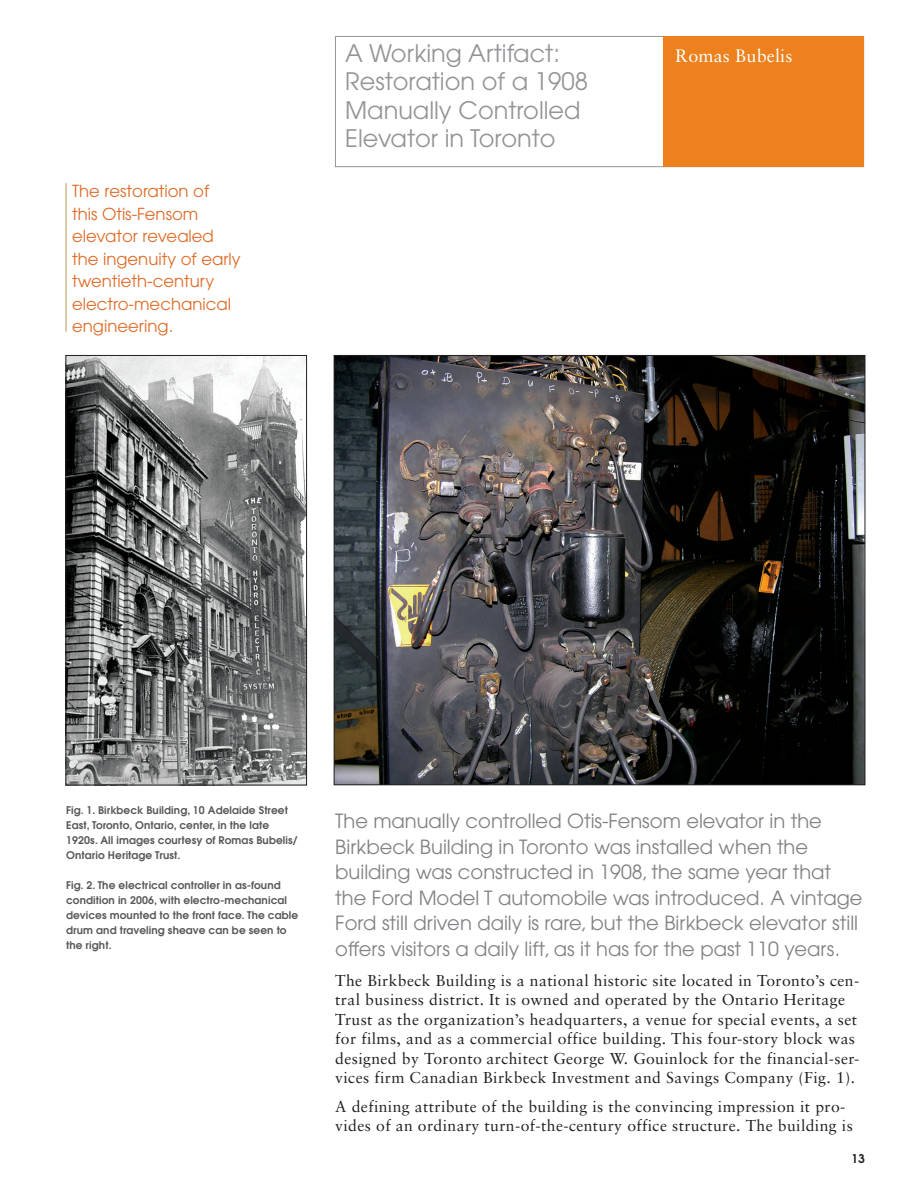
<style>
.page{position:relative;width:919px;height:1189px;background:#fff}
.page>*{position:absolute;margin:0;border:0;box-sizing:border-box;transform-origin:0 0}
.t1{font:24px/28.5px "Avant Garde";color:#939598}
.t2{font:19.5px/25.5px "Avant Garde";color:#808285}
.t3{font:18px "Sabon";letter-spacing:.01em;color:#fff}
.t4{font:16.5px/22.5px "Avant Garde";color:#de6b27}
.t5{font:15.75px/19.5px "Sabon";letter-spacing:.025em;color:#231f20}
.t6{font:600 12px "Avant Garde";color:#231f20}
.t7{font:600 10.5px/15px "Avant Garde";letter-spacing:.01em;color:#57585a}
</style>
<div class="page">
<div style="left:335px;top:36px;width:528px;height:131px;border:1px solid #939598"></div>
<div style="left:663px;top:36px;width:200px;height:131px;background:#ec811e"></div>
<img style="left:336px;top:357px;width:526px;height:425px">
<img style="left:68px;top:357px;width:236px;height:426px">
<div style="left:66px;top:355px;width:240px;height:430px;border:1px solid #231f20"></div>
<hr style="left:66px;top:183px;width:1px;height:148px;background:#b99652">
<p class="t4" style="left:72px;top:180px;width:170px">The restoration of<br>this Otis-Fensom elevator revealed the ingenuity of early twentieth-century electro-mechanical engineering.</p>
<h1 class="t1" style="left:345px;top:39px;width:244px">A Working Artifact:<br>Restoration of a 1908<br>Manually Controlled<br>Elevator in Toronto</h1>
<p class="t3" style="left:674px;top:44px;width:119px">Romas Bubelis</p>
<p class="t7" style="left:66px;top:802px;width:233px">Fig. 1. Birkbeck Building, 10 Adelaide Street East, Toronto, Ontario, center, in the late 1920s. All images courtesy of Romas Bubelis/ Ontario Heritage Trust.</p>
<p class="t7" style="left:66px;top:877px;width:233px">Fig. 2. The electrical controller in as-found condition in 2006, with electro-mechanical devices mounted to the front face. The cable drum and traveling sheave can be seen to the right.</p>
<p class="t2" style="left:335px;top:808px;width:528px">The manually controlled Otis-Fensom elevator in the Birkbeck Building in Toronto was installed when the building was constructed in 1908, the same year that the Ford Model T automobile was introduced. A vintage Ford still driven daily is rare, but the Birkbeck elevator still offers visitors a daily lift, as it has for the past 110 years.</p>
<p class="t5" style="left:335px;top:970px;width:525px">The Birkbeck Building is a national historic site located in Toronto’s cen&shy;tral business district. It is owned and operated by the Ontario Heritage Trust as the organization’s headquarters, a venue for special events, a set for films, and as a commercial office building. This four-story block was designed by Toronto architect George W. Gouinlock for the financial-ser&shy;vices firm Canadian Birkbeck Investment and Savings Company (Fig. 1).</p>
<p class="t5" style="left:335px;top:1095px;width:519px">A defining attribute of the building is the convincing impression it pro&shy;vides of an ordinary turn-of-the-century office structure. The building is</p>
<p class="t6" style="left:851px;top:1149px;width:15px">13</p>
</div>
